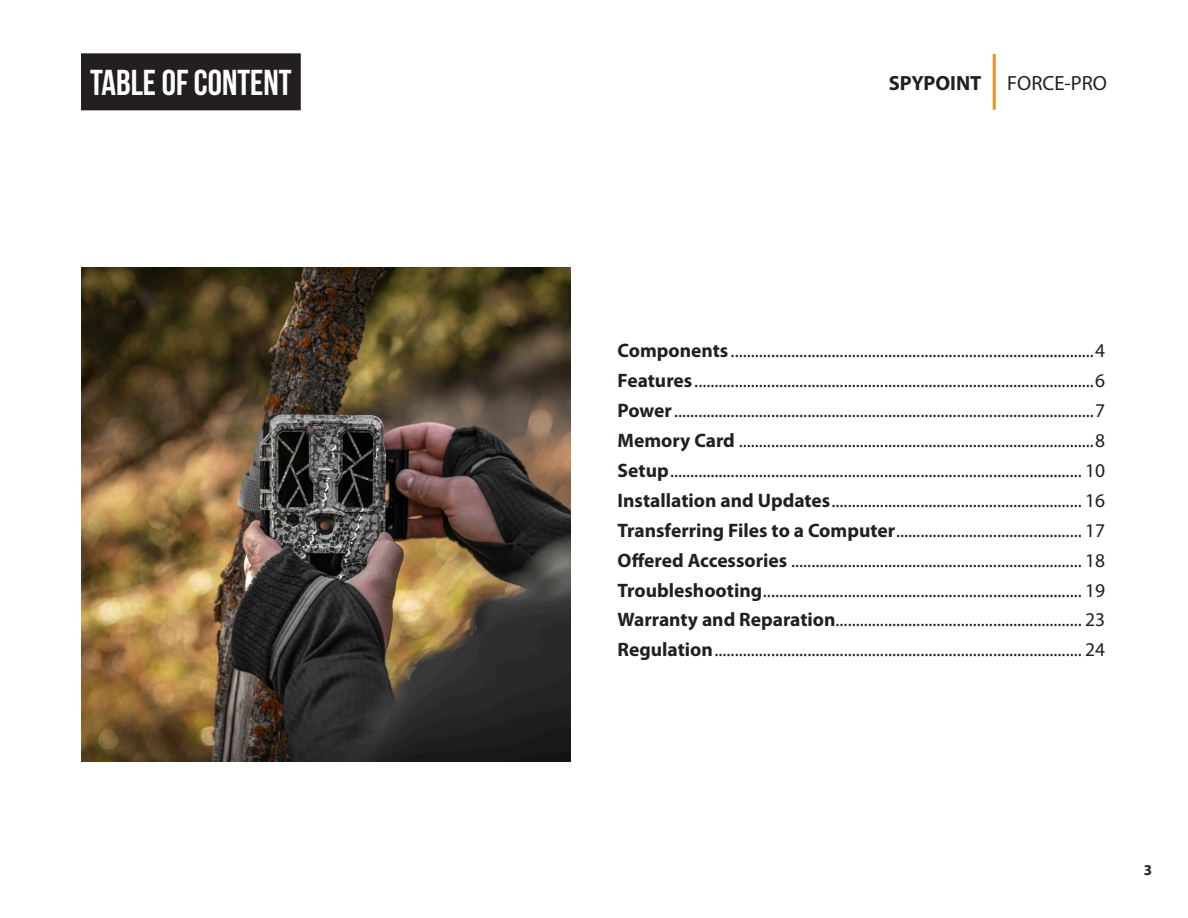
<style>
.page{position:relative;width:1188px;height:918px;background:#fff}
.page>*{position:absolute;margin:0;border:0;box-sizing:border-box;transform-origin:0 0}
.TABLE_DES_MATIÈRES{font:700 36px "Bebas Neue";color:#fff}
.t1{font:20.55px "Myriad Pro";color:#231f20}
.t2{font:19.5px "Myriad Pro";color:#231f20}
.t3{font:700 15px "Myriad Pro";color:#231f20}
.s1{font-weight:700}
</style>
<div class="page">
<hr style="left:993px;top:54px;width:3px;height:56px;background:#f68e1e">
<img style="left:81px;top:268px;width:489px;height:493px">
<div style="left:81px;top:53px;width:220px;height:57px;background:#231f20"></div>
<p class="TABLE_DES_MATIÈRES" style="left:90px;top:63px;width:203px">TABLE OF CONTENT</p>
<p class="t1" style="left:889px;top:71px;width:220px"><span class="s1">SPYPOINT</span> FORCE-PRO</p>
<p class="t2" style="left:618px;top:340px;width:489px"><span class="s1">Components</span> ..........................................................................................4</p>
<p class="t2" style="left:618px;top:370px;width:489px"><span class="s1">Features</span>...................................................................................................6</p>
<p class="t2" style="left:618px;top:400px;width:489px"><span class="s1">Power</span>........................................................................................................7</p>
<p class="t2" style="left:618px;top:430px;width:489px"><span class="s1">Memory Card</span> ........................................................................................8</p>
<p class="t2" style="left:618px;top:460px;width:489px"><span class="s1">Setup</span>...................................................................................................... 10</p>
<p class="t2" style="left:618px;top:490px;width:489px"><span class="s1">Installation and Updates</span>.............................................................. 16</p>
<p class="t2" style="left:618px;top:520px;width:489px"><span class="s1">Transferring Files to a Computer</span>.............................................. 17</p>
<p class="t2" style="left:618px;top:549px;width:489px"><span class="s1">Offered Accessories</span> ........................................................................ 18</p>
<p class="t2" style="left:618px;top:579px;width:489px"><span class="s1">Troubleshooting</span>............................................................................... 19</p>
<p class="t2" style="left:618px;top:609px;width:489px"><span class="s1">Warranty and Reparation</span>............................................................. 23</p>
<p class="t2" style="left:618px;top:639px;width:489px"><span class="s1">Regulation</span>........................................................................................... 24</p>
<p class="t3" style="left:1144px;top:862px;width:10px">3</p>
</div>
